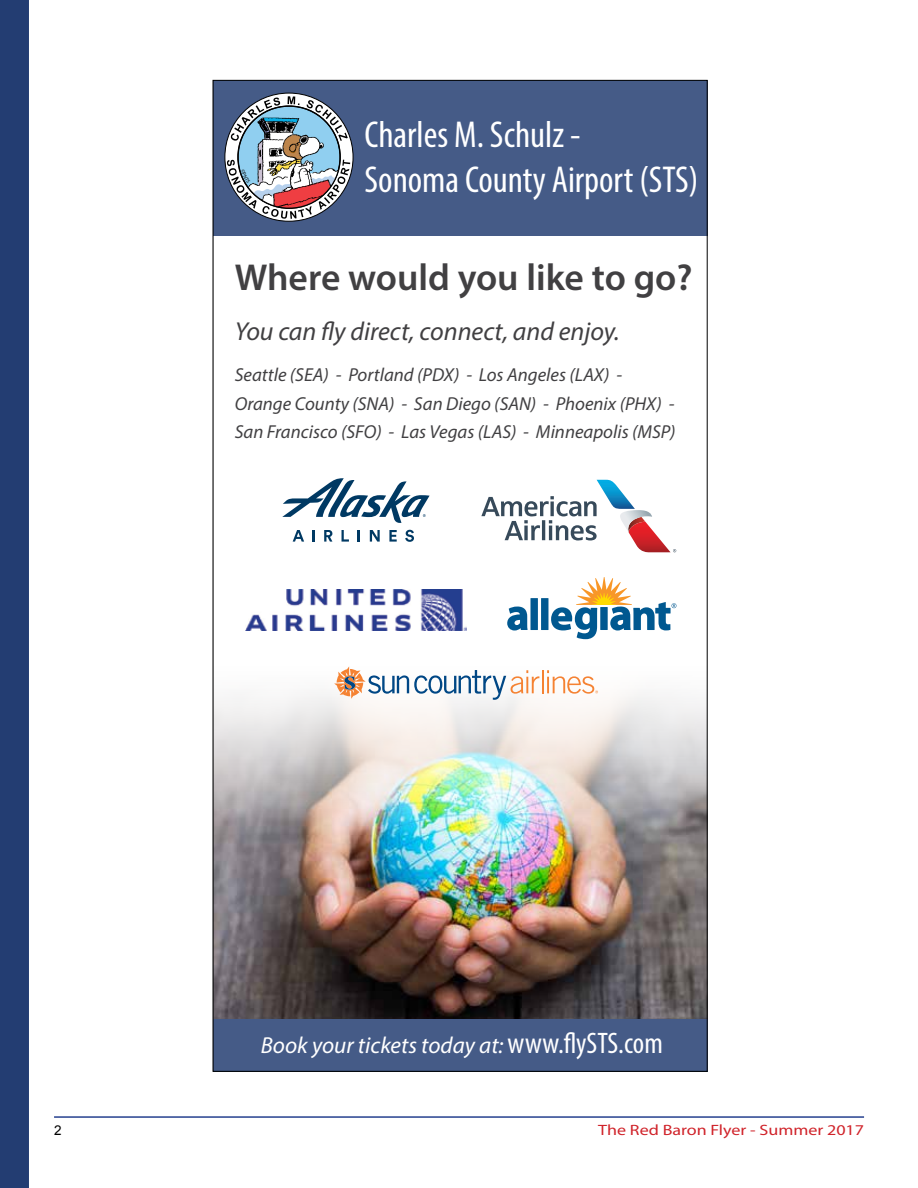
<style>
.page{position:relative;width:918px;height:1188px;background:#fff}
.page>*{position:absolute;margin:0;border:0;box-sizing:border-box;transform-origin:0 0}
.t1{font:condensed 37.65px/45.2px "Myriad Pro";color:#fff}
.t2{font:600 37.65px "Myriad Pro";color:#414042}
.t3{font:italic 25.95px "Myriad Pro";color:#414042}
.t4{font:italic 23.25px "Myriad Pro";color:#fff}
.t5{font:italic 18.75px/29px "Myriad Pro";color:#414042}
.t6{font:15px "Myriad Pro";color:#d0232a;scale:1.2 1}
.t7{font:13.5px "Arial";color:#000}
.s1{font-style:normal;font-stretch:condensed;font-size:29.85px}
</style>
<div class="page">
<hr style="left:54px;top:1116px;width:810px;height:2px;background:#25408f">
<div style="left:0;top:0;width:29px;height:1188px;background:#233d72"></div>
<img style="left:215px;top:82px;width:490px;height:988px">
<svg style="left:227px;top:96px;width:123px;height:123px"></svg>
<h1 class="t1" style="left:364px;top:111px;width:335px">Charles M. Schulz -<br>Sonoma County Airport (STS)</h1>
<h1 class="t2" style="left:235px;top:253px;width:459px">Where would you like to go?</h1>
<h2 class="t3" style="left:235px;top:315px;width:387px">You can fly direct, connect, and enjoy.</h2>
<p class="t5" style="left:235px;top:360px;width:442px">Seattle (SEA) - Portland (PDX) - Los Angeles (LAX) -<br>Orange County (SNA) - San Diego (SAN) - Phoenix (PHX) -<br>San Francisco (SFO) - Las Vegas (LAS) - Minneapolis (MSP)</p>
<p class="t4" style="left:261px;top:1031px;width:403px">Book your tickets today at: <span class="s1">www.flySTS.com</span></p>
<p class="t7" style="left:54px;top:1122px;width:9px">2</p>
<p class="t6" style="left:598px;top:1121px;width:223px">The Red Baron Flyer - Summer 2017</p>
</div>
